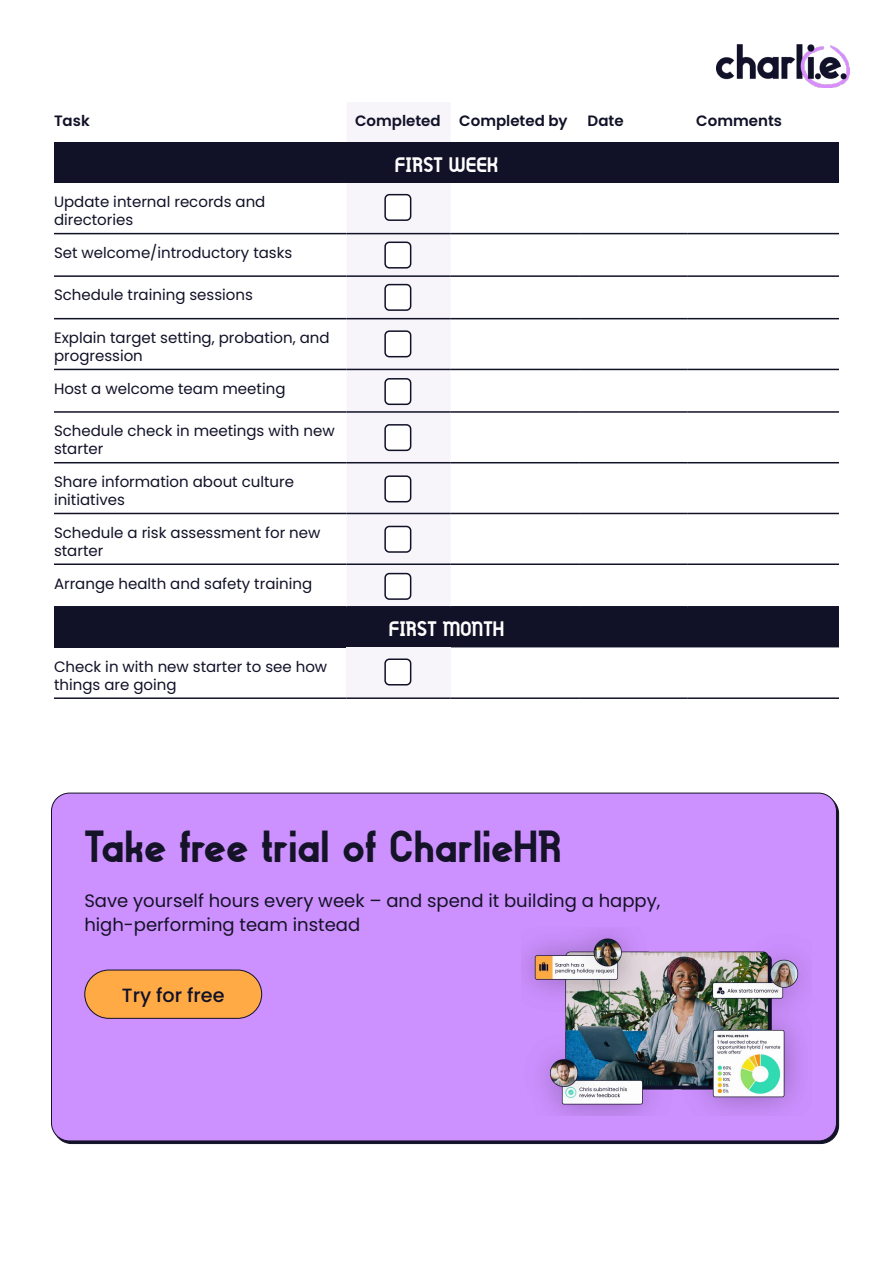
<style>
.page{position:relative;width:893px;height:1263px;background:#fff}
.page>*{position:absolute;margin:0;border:0;box-sizing:border-box;transform-origin:0 0}
.t1{font:700 45px "Gilbert";color:#141327}
.t2{font:700 21px "Gilbert";color:#fff}
.t3{font:500 19.2px "Poppins";color:#111128}
.t4{font:18px/24px "Poppins";color:#141327}
.t5{font:15px/18px "Poppins";color:#111128}
.t6{font:600 15px "Poppins";color:#111128}
</style>
<div class="page">
<img style="left:716px;top:45px;width:134px;height:42px">
<div style="left:347px;top:102px;width:104px;height:504px;background:#f7f4fa"></div>
<svg style="left:451px;top:232px;width:388px;height:283px"></svg>
<div style="left:54px;top:142px;width:785px;height:41px;background:#111128"></div>
<hr style="left:54px;top:318px;width:293px;height:1px;background:#111128">
<hr style="left:347px;top:318px;width:104px;height:1px;background:#111128">
<hr style="left:451px;top:318px;width:128px;height:1px;background:#111128">
<hr style="left:579px;top:318px;width:109px;height:1px;background:#111128">
<hr style="left:688px;top:318px;width:151px;height:1px;background:#111128">
<hr style="left:54px;top:369px;width:293px;height:1px;background:#111128">
<hr style="left:347px;top:369px;width:104px;height:1px;background:#111128">
<hr style="left:451px;top:369px;width:128px;height:1px;background:#111128">
<hr style="left:579px;top:369px;width:109px;height:1px;background:#111128">
<hr style="left:688px;top:369px;width:151px;height:1px;background:#111128">
<hr style="left:54px;top:411px;width:293px;height:2px;background:#111128">
<hr style="left:347px;top:411px;width:104px;height:2px;background:#111128">
<hr style="left:451px;top:411px;width:128px;height:2px;background:#111128">
<hr style="left:579px;top:411px;width:109px;height:2px;background:#111128">
<hr style="left:688px;top:411px;width:151px;height:2px;background:#111128">
<hr style="left:54px;top:462px;width:293px;height:1px;background:#111128">
<hr style="left:347px;top:462px;width:104px;height:1px;background:#111128">
<hr style="left:451px;top:462px;width:128px;height:1px;background:#111128">
<hr style="left:579px;top:462px;width:109px;height:1px;background:#111128">
<hr style="left:688px;top:462px;width:151px;height:1px;background:#111128">
<hr style="left:54px;top:513px;width:293px;height:1px;background:#111128">
<hr style="left:347px;top:513px;width:104px;height:1px;background:#111128">
<hr style="left:451px;top:513px;width:128px;height:1px;background:#111128">
<hr style="left:579px;top:513px;width:109px;height:1px;background:#111128">
<hr style="left:688px;top:513px;width:151px;height:1px;background:#111128">
<hr style="left:54px;top:563px;width:293px;height:2px;background:#111128">
<hr style="left:347px;top:563px;width:104px;height:2px;background:#111128">
<hr style="left:451px;top:563px;width:128px;height:2px;background:#111128">
<hr style="left:579px;top:563px;width:109px;height:2px;background:#111128">
<hr style="left:688px;top:563px;width:151px;height:2px;background:#111128">
<hr style="left:54px;top:606px;width:293px;height:1px;background:#111128">
<hr style="left:347px;top:606px;width:104px;height:1px;background:#111128">
<hr style="left:451px;top:606px;width:128px;height:1px;background:#111128">
<hr style="left:579px;top:606px;width:109px;height:1px;background:#111128">
<hr style="left:688px;top:606px;width:151px;height:1px;background:#111128">
<hr style="left:54px;top:275px;width:293px;height:2px;background:#111128">
<hr style="left:347px;top:275px;width:104px;height:2px;background:#111128">
<hr style="left:451px;top:275px;width:128px;height:2px;background:#111128">
<hr style="left:579px;top:275px;width:109px;height:2px;background:#111128">
<hr style="left:688px;top:275px;width:151px;height:2px;background:#111128">
<hr style="left:54px;top:233px;width:293px;height:1px;background:#111128">
<hr style="left:347px;top:233px;width:104px;height:1px;background:#111128">
<hr style="left:451px;top:233px;width:128px;height:1px;background:#111128">
<hr style="left:579px;top:233px;width:109px;height:1px;background:#111128">
<hr style="left:688px;top:233px;width:151px;height:1px;background:#111128">
<div style="left:54px;top:607px;width:785px;height:40px;background:#111128"></div>
<div style="left:347px;top:647px;width:104px;height:51px;background:#f7f4fa"></div>
<svg style="left:451px;top:647px;width:388px;height:1px"></svg>
<hr style="left:54px;top:697px;width:293px;height:2px;background:#111128">
<hr style="left:347px;top:697px;width:104px;height:2px;background:#111128">
<hr style="left:451px;top:697px;width:128px;height:2px;background:#111128">
<hr style="left:579px;top:697px;width:109px;height:2px;background:#111128">
<hr style="left:688px;top:697px;width:151px;height:2px;background:#111128">
<div style="left:385px;top:195px;width:26px;height:25px;background:#fff;border-radius:4px"></div>
<div style="left:384px;top:194px;width:27px;height:27px;border:2px solid #111128;border-radius:4px"></div>
<div style="left:385px;top:659px;width:26px;height:26px;background:#fff;border-radius:4px"></div>
<div style="left:384px;top:658px;width:27px;height:27px;border:2px solid #111128;border-radius:4px"></div>
<div style="left:385px;top:285px;width:26px;height:25px;background:#fff;border-radius:4px"></div>
<div style="left:384px;top:284px;width:27px;height:27px;border:2px solid #111128;border-radius:4px"></div>
<div style="left:385px;top:242px;width:26px;height:26px;background:#fff;border-radius:4px"></div>
<div style="left:384px;top:242px;width:27px;height:27px;border:2px solid #111128;border-radius:4px"></div>
<div style="left:385px;top:331px;width:26px;height:26px;background:#fff;border-radius:4px"></div>
<div style="left:384px;top:330px;width:27px;height:27px;border:2px solid #111128;border-radius:4px"></div>
<div style="left:385px;top:379px;width:26px;height:25px;background:#fff;border-radius:4px"></div>
<div style="left:384px;top:378px;width:27px;height:27px;border:2px solid #111128;border-radius:4px"></div>
<div style="left:385px;top:425px;width:26px;height:25px;background:#fff;border-radius:4px"></div>
<div style="left:384px;top:424px;width:27px;height:27px;border:2px solid #111128;border-radius:4px"></div>
<div style="left:385px;top:476px;width:26px;height:26px;background:#fff;border-radius:4px"></div>
<div style="left:384px;top:475px;width:27px;height:27px;border:2px solid #111128;border-radius:4px"></div>
<div style="left:385px;top:526px;width:26px;height:26px;background:#fff;border-radius:4px"></div>
<div style="left:384px;top:526px;width:27px;height:27px;border:2px solid #111128;border-radius:4px"></div>
<div style="left:385px;top:574px;width:26px;height:25px;background:#fff;border-radius:4px"></div>
<div style="left:384px;top:573px;width:27px;height:27px;border:2px solid #111128;border-radius:4px"></div>
<div style="left:51px;top:793px;width:785px;height:348px;background:#cd90ff;border-radius:18px"></div>
<div style="left:85px;top:970px;width:177px;height:48px;background:#fa4;border-radius:24px"></div>
<div style="left:84px;top:969px;width:178px;height:50px;border:1px solid #111128;border-radius:24px"></div>
<img style="left:523px;top:931px;width:281px;height:185px">
<p class="t6" style="left:54px;top:112px;width:37px">Task</p>
<p class="t6" style="left:355px;top:112px;width:214px">Completed Completed by</p>
<p class="t6" style="left:588px;top:112px;width:37px">Date</p>
<p class="t6" style="left:696px;top:112px;width:87px">Comments</p>
<h2 class="t2" style="left:395px;top:150px;width:105px">FIRST WEEK</h2>
<p class="t5" style="left:54px;top:193px;width:213px">Update internal records and directories</p>
<p class="t5" style="left:54px;top:244px;width:240px">Set welcome/introductory tasks</p>
<p class="t5" style="left:54px;top:286px;width:200px">Schedule training sessions</p>
<p class="t5" style="left:54px;top:329px;width:277px">Explain target setting, probation, and progression</p>
<p class="t5" style="left:54px;top:379px;width:233px">Host a welcome team meeting</p>
<p class="t5" style="left:54px;top:422px;width:282px">Schedule check in meetings with new starter</p>
<p class="t5" style="left:54px;top:473px;width:242px">Share information about culture initiatives</p>
<p class="t5" style="left:54px;top:524px;width:268px">Schedule a risk assessment for new starter</p>
<p class="t5" style="left:54px;top:574px;width:260px">Arrange health and safety training</p>
<h2 class="t2" style="left:389px;top:615px;width:117px">FIRST MONTH</h2>
<p class="t5" style="left:54px;top:657px;width:275px">Check in with new starter to see how things are going</p>
<h1 class="t1" style="left:84px;top:817px;width:479px">Take free trial of CharlieHR</h1>
<p class="t4" style="left:84px;top:889px;width:578px">Save yourself hours every week – and spend it building a happy, high-performing team instead</p>
<p class="t3" style="left:122px;top:984px;width:104px">Try for free</p>
</div>
